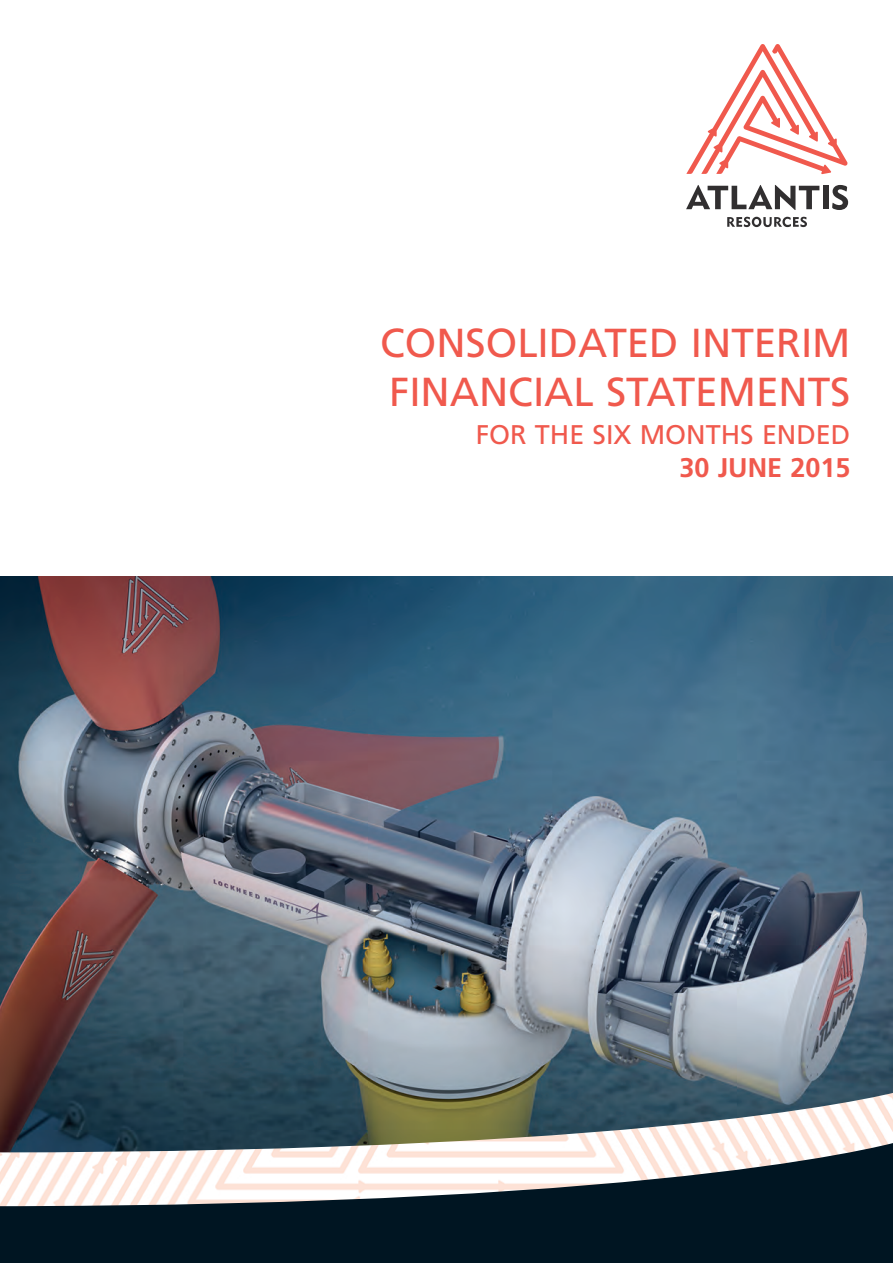
<style>
.page{position:relative;width:893px;height:1263px;background:#fff}
.page>*{position:absolute;margin:0;border:0;box-sizing:border-box;transform-origin:0 0}
.t1{font:40.5px/48.6px "Frutiger";color:#f0594d}
.t2{font:27px "Frutiger";color:#f0594d}
.t3{font:700 27px "Frutiger";color:#f0594d}
</style>
<div class="page">
<div style="left:823px;top:186px;width:5px;height:23px;background:#312f30"></div>
<svg style="left:832px;top:185px;width:16px;height:25px"></svg>
<svg style="left:727px;top:217px;width:80px;height:10px"></svg>
<svg style="left:686px;top:185px;width:133px;height:25px"></svg>
<svg style="left:686px;top:44px;width:162px;height:130px"></svg>
<svg style="left:0;top:1152px;width:893px;height:111px;fill:#001522"></svg>
<img style="left:0;top:577px;width:893px;height:575px">
<p class="t1" style="left:380px;top:322px;width:472px">CONSOLIDATED INTERIM<br>FINANCIAL STATEMENTS</p>
<p class="t2" style="left:476px;top:424px;width:376px">FOR THE SIX MONTHS ENDED</p>
<p class="t3" style="left:680px;top:456px;width:172px">30 JUNE 2015</p>
</div>
